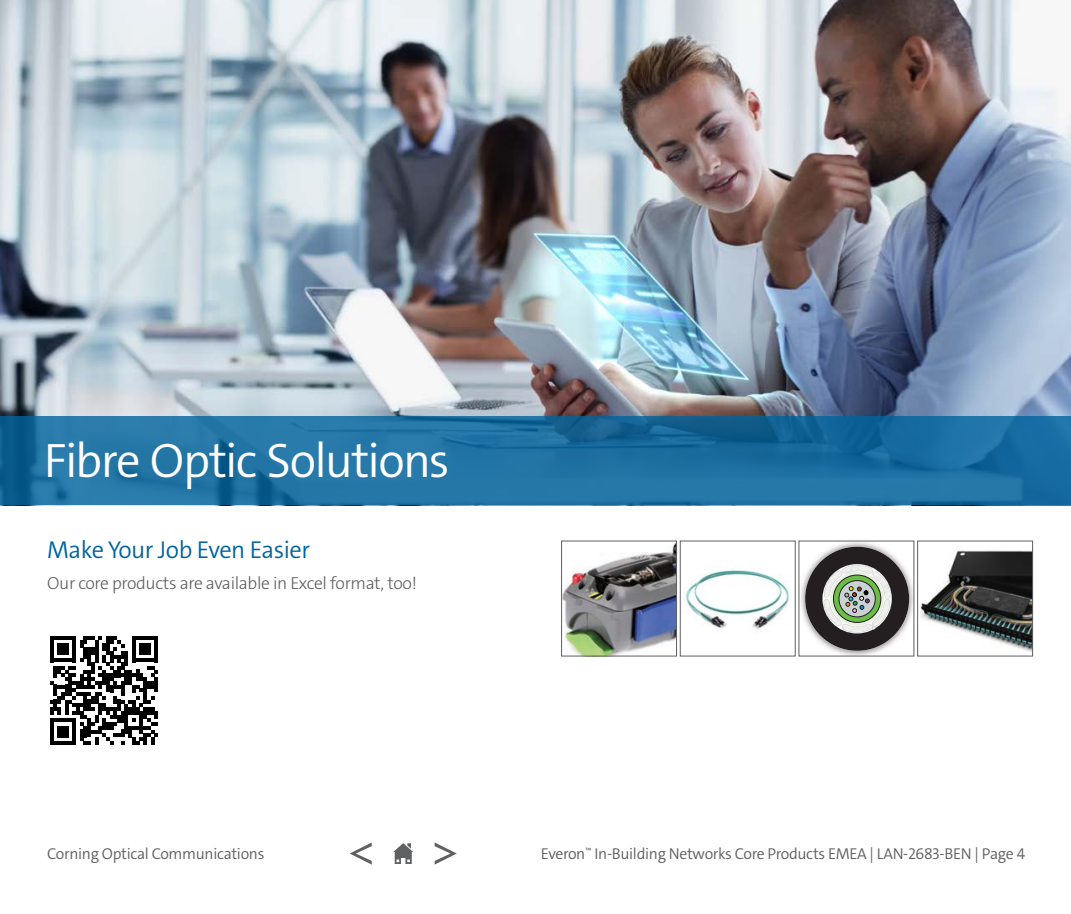
<style>
.page{position:relative;width:1071px;height:914px;background:#fff}
.page>*{position:absolute;margin:0;border:0;box-sizing:border-box;transform-origin:0 0}
.t1{font:300 48.65px "The Sans C4 s";letter-spacing:-.035em;color:#fff}
.Subheader1{font:300 24.5px "The Sans C4 s";letter-spacing:-.02em;color:#00649e}
.Body_Copy{font:300 17.5px "The Sans C4 s";letter-spacing:-.02em;color:#5f5f62}
.t2{font:300 15.75px "The Sans C4 s";letter-spacing:-.02em;color:#5f5f62}
</style>
<div class="page">
<img style="left:0;top:0;width:1071px;height:417px">
<img style="left:563px;top:543px;width:112px;height:111px">
<div style="left:561px;top:540px;width:116px;height:116px;border:1px solid #5f5f62"></div>
<img style="left:685px;top:569px;width:104px;height:60px">
<div style="left:680px;top:540px;width:116px;height:116px;border:1px solid #5f5f62"></div>
<img style="left:801px;top:542px;width:111px;height:112px">
<svg style="left:805px;top:546px;width:104px;height:105px"></svg>
<img style="left:920px;top:550px;width:111px;height:102px">
<div style="left:917px;top:540px;width:116px;height:116px;border:1px solid #5f5f62"></div>
<svg style="left:50px;top:636px;width:108px;height:108px"></svg>
<svg style="left:0;top:417px;width:1071px;height:88px;background:#1e70a1"></svg>
<svg style="left:393px;top:843px;width:20px;height:21px"></svg>
<svg style="left:435px;top:842px;width:22px;height:22px"></svg>
<svg style="left:350px;top:842px;width:22px;height:22px"></svg>
<p class="t1" style="left:44px;top:429px;width:408px">Fibre Optic Solutions</p>
<p class="Subheader1" style="left:47px;top:534px;width:264px">Make Your Job Even Easier</p>
<p class="Body_Copy" style="left:47px;top:571px;width:371px">Our core products are available in Excel format, too!</p>
<p class="t2" style="left:47px;top:843px;width:219px">Corning Optical Communications</p>
<p class="t2" style="left:541px;top:843px;width:486px">Everon<sup>™</sup> In-Building Networks Core Products EMEA | LAN-2683-BEN | Page 4</p>
</div>
